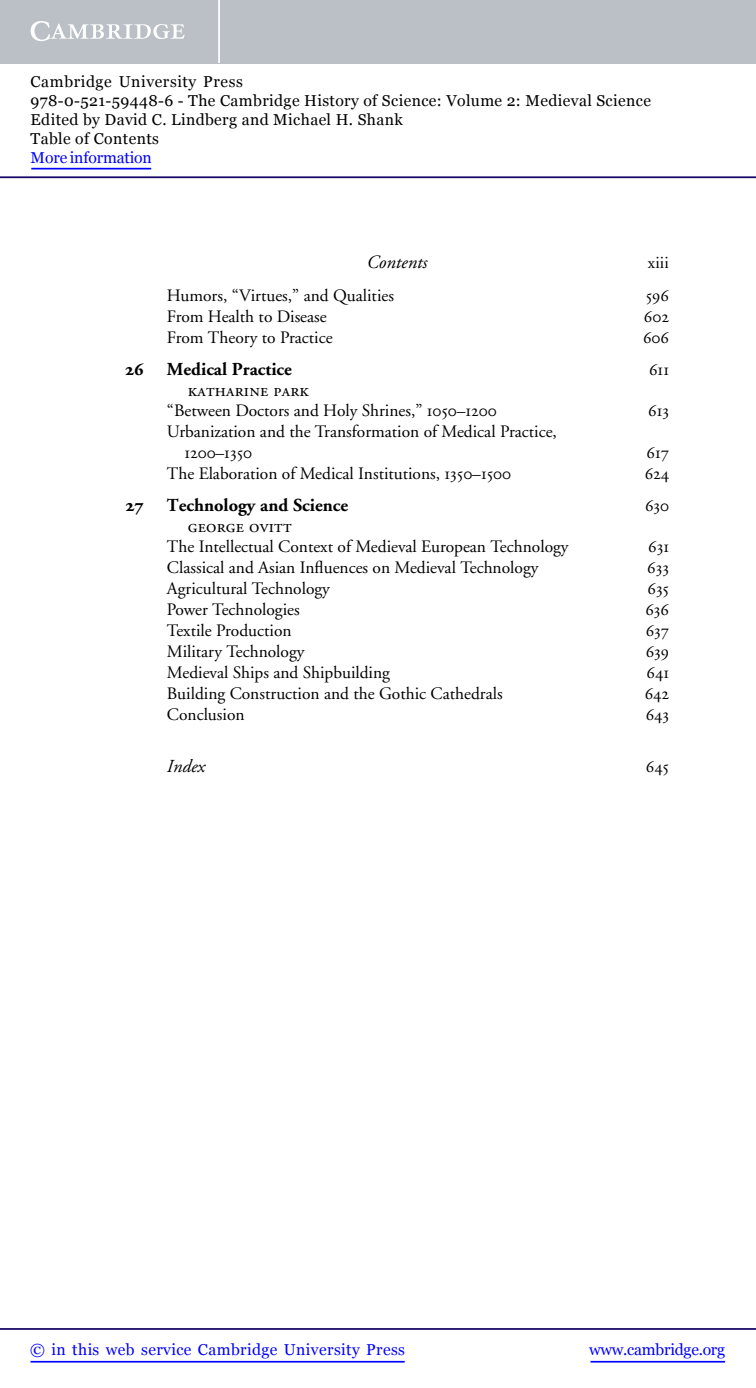
<style>
.page{position:relative;width:756px;height:1388px;background:#fff}
.page>*{position:absolute;margin:0;border:0;box-sizing:border-box;transform-origin:0 0}
.t1{font:18.72px "Adobe Garamond Italic Os F";color:#000}
.t2{font:18.38px "Adobe Garamond Bold Os F";color:#000}
.t3{font:18.38px "Adobe Garamond Regular SC";letter-spacing:.01em;color:#000}
.t4{font:18.38px "Adobe Garamond Italic Os F";color:#000}
.t5{font:17.5px "Adobe Garamond";color:#000}
.t6{font:17.5px "Adobe Garamond Exp";color:#000}
.t7{font:16.97px "Adobe Garamond";color:#000}
.t8{font:15.75px/18.9px "Georgia";letter-spacing:.025em;color:#000}
.t9{font:15.75px "Georgia";letter-spacing:.025em;color:#00f}
.t10{font:15.75px "Georgia";letter-spacing:-.015em;color:#00f}
.t11{font:15.75px "Georgia";letter-spacing:-.01em;color:#00f}
.s1{font-family:"Adobe Garamond Exp"}
.s2{font-family:"Adobe Garamond"}
</style>
<div class="page">
<hr style="left:591px;top:1361px;width:134px;height:1px;background:#00f">
<hr style="left:0;top:1328px;width:756px;height:2px;background:#150666">
<hr style="left:31px;top:1361px;width:374px;height:1px;background:#00f">
<div style="left:0;top:0;width:756px;height:63px;background:#bac0c6"></div>
<svg style="left:31px;top:21px;width:154px;height:20px"></svg>
<hr style="left:218px;top:0;width:2px;height:63px;background:#fff">
<hr style="left:0;top:176px;width:756px;height:2px;background:#150666">
<hr style="left:31px;top:168px;width:120px;height:1px;background:#00f">
<p class="t8" style="left:31px;top:72px;width:622px">Cambridge University Press<br>978-0-521-59448-6 - The Cambridge History of Science: Volume 2: Medieval Science Edited by David C. Lindberg and Michael H. Shank<br>Table of Contents</p>
<p class="t11" style="left:31px;top:148px;width:123px">More information</p>
<p class="t1" style="left:367px;top:255px;width:62px">Contents</p>
<p class="t7" style="left:648px;top:256px;width:23px">xiii</p>
<p class="t5" style="left:167px;top:289px;width:229px">Humors, “Virtues,” and Qualities</p>
<p class="t6" style="left:646px;top:289px;width:25px">596</p>
<p class="t5" style="left:167px;top:310px;width:161px">From Health to Disease</p>
<p class="t6" style="left:644px;top:310px;width:27px">602</p>
<p class="t5" style="left:167px;top:331px;width:167px">From Theory to Practice</p>
<p class="t6" style="left:643px;top:331px;width:27px">606</p>
<p class="t2" style="left:125px;top:361px;width:20px">26</p>
<p class="t2" style="left:167px;top:361px;width:126px">Medical Practice</p>
<p class="t6" style="left:649px;top:362px;width:21px">611</p>
<p class="t3" style="left:188px;top:382px;width:122px">katharine park</p>
<p class="t5" style="left:167px;top:404px;width:331px">“Between Doctors and Holy Shrines,” <span class="s1">1050</span>–<span class="s1">1200</span></p>
<p class="t6" style="left:648px;top:404px;width:22px">613</p>
<p class="t5" style="left:167px;top:425px;width:391px">Urbanization and the Transformation of Medical Practice,</p>
<p class="t6" style="left:184px;top:446px;width:69px">1200<span class="s2">–</span>1350</p>
<p class="t6" style="left:647px;top:446px;width:24px">617</p>
<p class="t5" style="left:167px;top:467px;width:346px">The Elaboration of Medical Institutions, <span class="s1">1350</span>–<span class="s1">1500</span></p>
<p class="t6" style="left:645px;top:467px;width:26px">624</p>
<p class="t2" style="left:125px;top:497px;width:20px">27</p>
<p class="t2" style="left:167px;top:497px;width:183px">Technology and Science</p>
<p class="t6" style="left:645px;top:498px;width:26px">630</p>
<p class="t3" style="left:188px;top:518px;width:105px">george ovitt</p>
<p class="t5" style="left:167px;top:540px;width:403px">The Intellectual Context of Medieval European Technology</p>
<p class="t6" style="left:648px;top:540px;width:22px">631</p>
<p class="t5" style="left:167px;top:561px;width:373px">Classical and Asian Influences on Medieval Technology</p>
<p class="t6" style="left:647px;top:561px;width:23px">633</p>
<p class="t5" style="left:167px;top:582px;width:164px">Agricultural Technology</p>
<p class="t6" style="left:647px;top:582px;width:23px">635</p>
<p class="t5" style="left:167px;top:603px;width:134px">Power Technologies</p>
<p class="t6" style="left:645px;top:603px;width:25px">636</p>
<p class="t5" style="left:167px;top:623px;width:126px">Textile Production</p>
<p class="t6" style="left:646px;top:624px;width:25px">637</p>
<p class="t5" style="left:167px;top:644px;width:139px">Military Technology</p>
<p class="t6" style="left:646px;top:644px;width:25px">639</p>
<p class="t5" style="left:167px;top:665px;width:225px">Medieval Ships and Shipbuilding</p>
<p class="t6" style="left:647px;top:665px;width:24px">641</p>
<p class="t5" style="left:167px;top:686px;width:337px">Building Construction and the Gothic Cathedrals</p>
<p class="t6" style="left:645px;top:686px;width:26px">642</p>
<p class="t5" style="left:167px;top:707px;width:79px">Conclusion</p>
<p class="t6" style="left:646px;top:707px;width:25px">643</p>
<p class="t4" style="left:167px;top:759px;width:40px">Index</p>
<p class="t6" style="left:646px;top:760px;width:25px">645</p>
<p class="t9" style="left:30px;top:1340px;width:376px">© in this web service Cambridge University Press</p>
<p class="t10" style="left:589px;top:1340px;width:137px">www.cambridge.org</p>
</div>
